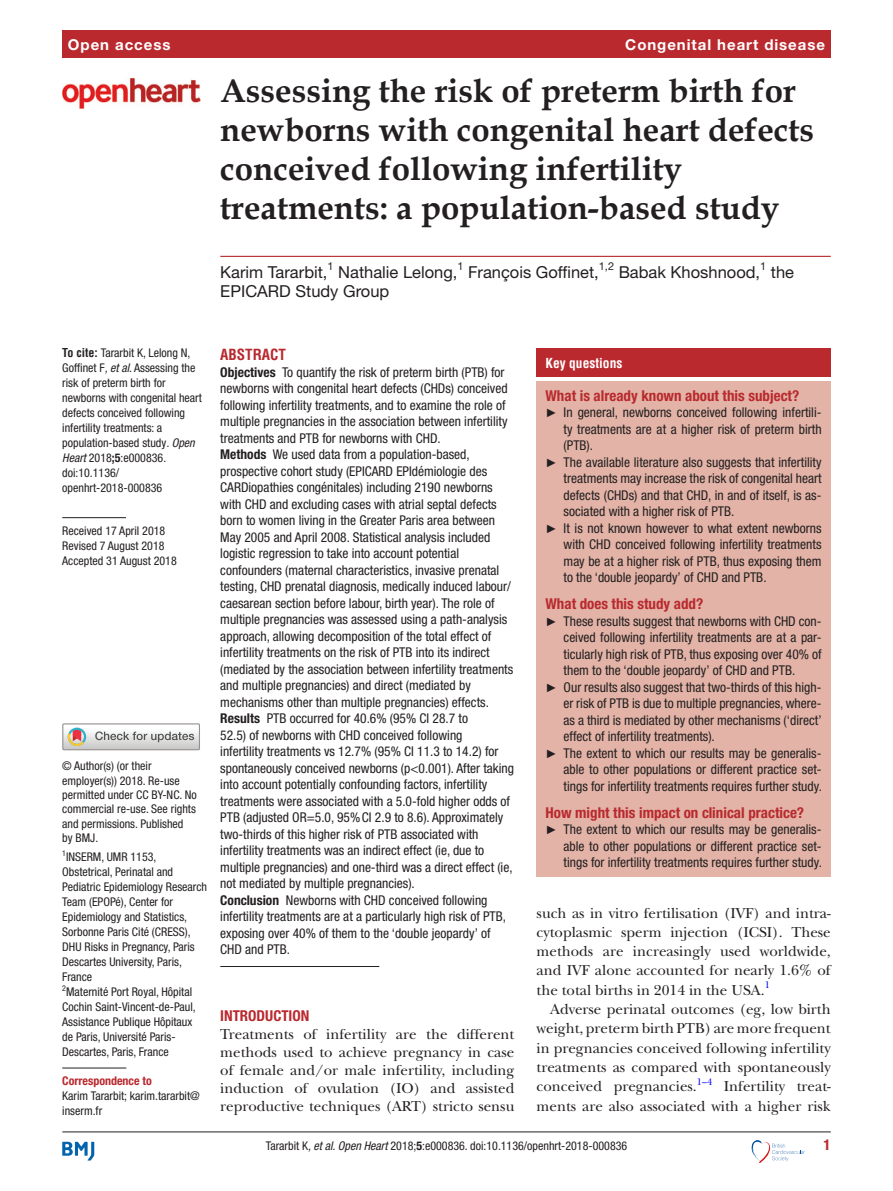
<style>
.page{position:relative;width:893px;height:1191px;background:#fff}
.page>*{position:absolute;margin:0;border:0;box-sizing:border-box;transform-origin:0 0}
.t1{font:700 33px/39px "Book Antiqua";color:#231f20}
.t2{font:16.5px "Helvetica Neue LT Std";color:#231f20}
.t3{font:15px/19.4px "New Baskerville";color:#231f20;text-align:justify}
.t4{font:700 condensed 15px "Helvetica Neue LT Std";color:#b9292e}
.t5{font:700 15px "Helvetica Neue LT Std";letter-spacing:.065em;color:#fff}
.t6{font:700 condensed 15px "Helvetica";color:#b9292e}
.t7{font:condensed 13.5px/16.5px "Helvetica Neue LT Std";color:#231f20;text-align:justify}
.t8{font:700 condensed 13.5px "Helvetica";color:#fff}
.t9{font:condensed 12px/15px "Helvetica Neue LT Std";color:#231f20}
.t10{font:700 condensed 12px "Helvetica Neue LT Std";color:#b9292e}
.t11{font:10.95px "Helvetica Neue LT Std";color:#231f20}
.t12{font:9.9px "New Baskerville";color:#00f}
.s1{font-family:"Helvetica LT Std";font-weight:700}
.s2{font-style:italic}
.s3{font-weight:700}
.s4{font-family:"Arial";font-stretch:normal;font-size:12px}
</style>
<div class="page">
<div style="left:62px;top:31px;width:769px;height:27px;background:#b9292e"></div>
<hr style="left:62px;top:1131px;width:769px;height:1px;background:#231f20">
<svg style="left:752px;top:1140px;width:53px;height:23px"></svg>
<svg style="left:62px;top:1141px;width:32px;height:19px"></svg>
<hr style="left:62px;top:517px;width:64px;height:1px;background:#231f20">
<hr style="left:62px;top:1067px;width:64px;height:1px;background:#231f20">
<hr style="left:220px;top:256px;width:611px;height:1px;background:#b9292e">
<div style="left:62px;top:723px;width:138px;height:27px;border:1px solid #969090"></div>
<svg style="left:63px;top:724px;width:136px;height:25px"></svg>
<img style="left:62px;top:78px;width:138px;height:30px">
<div style="left:537px;top:348px;width:294px;height:29px;background:#b9292e"></div>
<div style="left:537px;top:381px;width:294px;height:495px;background:#e2b3a6"></div>
<hr style="left:220px;top:966px;width:159px;height:1px;background:#231f20">
<p class="t5" style="left:68px;top:35px;width:104px">Open access</p>
<p class="t5" style="left:625px;top:35px;width:201px">Congenital heart disease</p>
<h1 class="t1" style="left:220px;top:71px;width:595px">Assessing the risk of preterm birth for newborns with congenital heart defects conceived following infertility treatments: a population-based study</h1>
<p class="t2" style="left:220px;top:262px;width:109px">Karim Tararbit,</p>
<p class="t11" style="left:328px;top:260px;width:8px">1</p>
<p class="t2" style="left:338px;top:262px;width:121px">Nathalie Lelong,</p>
<p class="t11" style="left:457px;top:260px;width:8px">1</p>
<p class="t2" style="left:468px;top:262px;width:132px">François Goffinet,</p>
<p class="t11" style="left:599px;top:260px;width:17px">1,2</p>
<p class="t2" style="left:619px;top:262px;width:143px">Babak Khoshnood,</p>
<p class="t11" style="left:760px;top:260px;width:8px">1</p>
<p class="t2" style="left:771px;top:262px;width:25px">the</p>
<p class="t2" style="left:220px;top:281px;width:170px">EPICARD Study Group</p>
<p class="t9" style="left:62px;top:345px;width:141px"><span class="s1">To cite:</span> Tararbit K, Lelong N,<br>Goffinet F<span class="s2">, et al</span>. Assessing the risk of preterm birth for newborns with congenital heart defects conceived following infertility treatments: a population-based study<span class="s2">. Open<br>Heart</span> 2018<span class="s3">;5</span>:e000836. doi:10.1136/ openhrt-2018-000836</p>
<p class="t9" style="left:62px;top:523px;width:116px">Received 17 April 2018<br>Revised 7 August 2018<br>Accepted 31 August 2018</p>
<p class="t9" style="left:62px;top:758px;width:136px;line-height:14.4px">© Author(s) (or their employer(s)) 2018. Re-use permitted under CC BY-NC. No commercial re-use. See rights and permissions. Published by BMJ.</p>
<p class="t9" style="left:62px;top:849px;width:146px"><sup>1</sup>INSERM, UMR 1153,<br>Obstetrical, Perinatal and<br>Pediatric Epidemiology Research<br>Team (EPOPé), Center for<br>Epidemiology and Statistics,<br>Sorbonne Paris Cité (CRESS),<br>DHU Risks in Pregnancy, Paris<br>Descartes University, Paris,<br>France<br><sup>2</sup>Maternité Port Royal, Hôpital<br>Cochin Saint-Vincent-de-Paul,<br>Assistance Publique Hôpitaux<br>de Paris, Université Paris-<br>Descartes, Paris, France</p>
<p class="t10" style="left:62px;top:1073px;width:91px">Correspondence to</p>
<p class="t9" style="left:62px;top:1088px;width:139px">Karim Tararbit; karim.tararbit@ inserm.fr</p>
<p class="t6" style="left:220px;top:345px;width:67px">ABSTRACT</p>
<p class="t7" style="left:220px;top:363px;width:295px;text-align:left"><span class="s3">Objectives</span> To quantify the risk of preterm birth (PTB) for newborns with congenital heart defects (CHDs) conceived following infertility treatments, and to examine the role of multiple pregnancies in the association between infertility treatments and PTB for newborns with CHD.<br><span class="s3">Methods</span> We used data from a population-based, prospective cohort study (EPICARD EPIdémiologie des CARDiopathies congénitales) including 2190 newborns with CHD and excluding cases with atrial septal defects born to women living in the Greater Paris area between May 2005 and April 2008. Statistical analysis included logistic regression to take into account potential confounders (maternal characteristics, invasive prenatal testing, CHD prenatal diagnosis, medically induced labour/ caesarean section before labour, birth year). The role of multiple pregnancies was assessed using a path-analysis approach, allowing decomposition of the total effect of infertility treatments on the risk of PTB into its indirect (mediated by the association between infertility treatments and multiple pregnancies) and direct (mediated by mechanisms other than multiple pregnancies) effects.<br><span class="s3">Results</span> PTB occurred for 40.6% (95% CI 28.7 to<br>52.5) of newborns with CHD conceived following<br>infertility treatments vs 12.7% (95% CI 11.3 to 14.2) for spontaneously conceived newborns (p&lt;0.001). After taking into account potentially confounding factors, infertility treatments were associated with a 5.0-fold higher odds of PTB (adjusted OR=5.0, 95%CI 2.9 to 8.6). Approximately two-thirds of this higher risk of PTB associated with infertility treatments was an indirect effect (ie, due to multiple pregnancies) and one-third was a direct effect (ie, not mediated by multiple pregnancies).<br><span class="s3">Conclusion</span> Newborns with CHD conceived following infertility treatments are at a particularly high risk of PTB, exposing over 40% of them to the ‘double jeopardy’ of CHD and PTB.</p>
<p class="t4" style="left:220px;top:1006px;width:91px">Introduction</p>
<p class="t3" style="left:220px;top:1025px;width:296px;line-height:18px">Treatments of infertility are the different methods used to achieve pregnancy in case of female and/or male infertility, including induction of ovulation (IO) and assisted reproductive techniques (ART) stricto sensu</p>
<p class="t8" style="left:546px;top:354px;width:78px">Key questions</p>
<p class="t4" style="left:546px;top:386px;width:255px">What is already known about this subject?</p>
<p class="t7" style="left:546px;top:404px;width:277px"><span class="s4">►</span> In general, newborns conceived following infertili-</p>
<p class="t7" style="left:564px;top:420px;width:259px">ty treatments are at a higher risk of preterm birth</p>
<p class="t7" style="left:564px;top:437px;width:31px">(PTB).</p>
<p class="t7" style="left:546px;top:453px;width:277px"><span class="s4">►</span> The available literature also suggests that infertility</p>
<p class="t7" style="left:564px;top:470px;width:259px">treatments may increase the risk of congenital heart</p>
<p class="t7" style="left:564px;top:486px;width:259px">defects (CHDs) and that CHD, in and of itself, is as-</p>
<p class="t7" style="left:564px;top:503px;width:172px">sociated with a higher risk of PTB.</p>
<p class="t7" style="left:546px;top:519px;width:278px"><span class="s4">►</span> It is not known however to what extent newborns</p>
<p class="t7" style="left:564px;top:536px;width:259px">with CHD conceived following infertility treatments</p>
<p class="t7" style="left:564px;top:552px;width:260px">may be at a higher risk of PTB, thus exposing them</p>
<p class="t7" style="left:564px;top:569px;width:204px">to the ‘double jeopardy’ of CHD and PTB.</p>
<p class="t4" style="left:546px;top:595px;width:159px">What does this study add?</p>
<p class="t7" style="left:546px;top:612px;width:277px"><span class="s4">►</span> These results suggest that newborns with CHD con-</p>
<p class="t7" style="left:564px;top:629px;width:259px">ceived following infertility treatments are at a par-</p>
<p class="t7" style="left:564px;top:645px;width:259px">ticularly high risk of PTB, thus exposing over 40% of</p>
<p class="t7" style="left:564px;top:662px;width:233px">them to the ‘double jeopardy’ of CHD and PTB.</p>
<p class="t7" style="left:546px;top:678px;width:277px"><span class="s4">►</span> Our results also suggest that two-thirds of this high-</p>
<p class="t7" style="left:564px;top:695px;width:259px">er risk of PTB is due to multiple pregnancies, where-</p>
<p class="t7" style="left:564px;top:711px;width:259px">as a third is mediated by other mechanisms (‘direct’</p>
<p class="t7" style="left:564px;top:728px;width:153px">effect of infertility treatments).</p>
<p class="t7" style="left:546px;top:744px;width:277px"><span class="s4">►</span> The extent to which our results may be generalis-</p>
<p class="t7" style="left:564px;top:761px;width:259px">able to other populations or different practice set-</p>
<p class="t7" style="left:564px;top:777px;width:260px">tings for infertility treatments requires further study.</p>
<p class="t4" style="left:546px;top:803px;width:260px">How might this impact on clinical practice?</p>
<p class="t7" style="left:564px;top:821px;width:260px;text-indent:-18px"><span class="s4">►</span> The extent to which our results may be generalis&shy;able to other populations or different practice set&shy;tings for infertility treatments requires further study.</p>
<p class="t3" style="left:537px;top:903px;width:296px">such as in vitro fertilisation (IVF) and intra&shy;cytoplasmic sperm injection (ICSI). These methods are increasingly used worldwide, and IVF alone accounted for nearly 1.6% of the total births in 2014 in the USA.</p>
<p class="t12" style="left:765px;top:979px;width:7px">1</p>
<p class="t3" style="left:537px;top:999px;width:296px;text-indent:14px">Adverse perinatal outcomes (eg, low birth weight, preterm birth PTB) are more frequent in pregnancies conceived following infertility treatments as compared with spontaneously conceived pregnancies.</p>
<p class="t12" style="left:697px;top:1075px;width:17px">1–4</p>
<p class="t3" style="left:537px;top:1076px;width:296px;text-align:right">Infertility treat-<br>ments are also associated with a higher risk</p>
<p class="t9" style="left:266px;top:1138px;width:363px">Tararbit K<span class="s2">, et al. Open Heart</span> 2018;<span class="s3">5</span>:e000836. doi:10.1136/openhrt-2018-000836</p>
<p class="t4" style="left:824px;top:1135px;width:9px">1</p>
</div>
